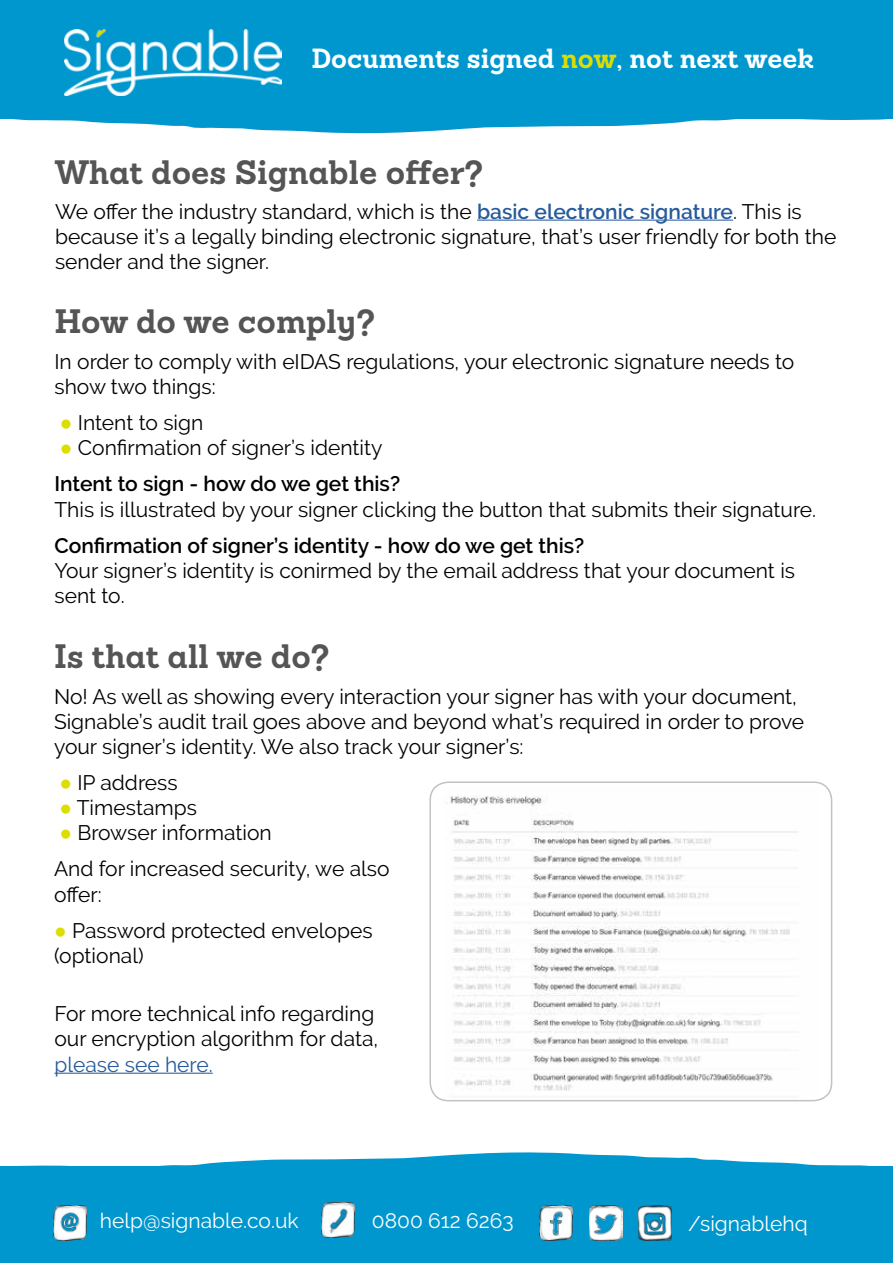
<style>
.page{position:relative;width:893px;height:1263px;background:#fff}
.page>*{position:absolute;margin:0;border:0;box-sizing:border-box;transform-origin:0 0}
.t1{font:700 33px "Sanchez";color:#565555}
.t2{font:700 27px "Sanchez";color:#fff}
.t3{font:21px/25.2px "Raleway";color:#000}
.t4{font:600 21px "Raleway";color:#000}
.t5{font:21px "Raleway";color:#fff}
.t6{font:21px "Raleway";color:#275b9b}
.s1{color:#dedd00}
.s2{font-weight:600;color:#275b9b}
.s3{font-family:"Trebuchet MS";color:#dedd00}
.s4{font-weight:600}
</style>
<div class="page">
<img style="left:446px;top:796px;width:352px;height:295px">
<div style="left:429px;top:781px;width:403px;height:320px;border:2px solid #c3c2c2;border-radius:18px"></div>
<svg style="left:12px;top:119px;width:877px;height:14px"></svg>
<div style="left:0;top:0;width:893px;height:119px;background:#0097ce"></div>
<img style="left:65px;top:30px;width:217px;height:65px">
<hr style="left:477px;top:220px;width:256px;height:1px;background:#275b9b">
<svg style="left:0;top:1152px;width:893px;height:15px"></svg>
<div style="left:0;top:1167px;width:893px;height:96px;background:#0097ce"></div>
<img style="left:540px;top:1206px;width:33px;height:34px">
<img style="left:54px;top:1206px;width:33px;height:34px">
<img style="left:639px;top:1206px;width:33px;height:34px">
<img style="left:589px;top:1206px;width:33px;height:34px">
<img style="left:321px;top:1203px;width:33px;height:34px">
<hr style="left:54px;top:1073px;width:159px;height:1px;background:#275b9b">
<p class="t2" style="left:311px;top:40px;width:504px">Documents signed <span class="s1">now</span>, not next week</p>
<h1 class="t1" style="left:55px;top:149px;width:430px">What does Signable offer?</h1>
<p class="t3" style="left:55px;top:198px;width:783px">We offer the industry standard, which is the <span class="s2">basic electronic signature</span>. This is because it’s a legally binding electronic signature, that’s user friendly for both the sender and the signer.</p>
<h1 class="t1" style="left:54px;top:299px;width:322px">How do we comply?</h1>
<p class="t3" style="left:54px;top:349px;width:741px">In order to comply with eIDAS regulations, your electronic signature needs to show two things:</p>
<p class="t3" style="left:60px;top:410px;width:145px"><span class="s3">●</span> Intent to sign</p>
<p class="t3" style="left:54px;top:430px;width:347px;line-height:36px"><span class="s3">●</span> Confirmation of signer’s identity<br><span class="s4">Intent to sign - how do we get this?</span></p>
<p class="t3" style="left:54px;top:497px;width:763px">This is illustrated by your signer clicking the button that submits their signature.</p>
<p class="t4" style="left:54px;top:533px;width:531px">Confirmation of signer’s identity - how do we get this?</p>
<p class="t3" style="left:54px;top:558px;width:742px">Your signer’s identity is conirmed by the email address that your document is sent to.</p>
<h1 class="t1" style="left:54px;top:633px;width:277px">Is that all we do?</h1>
<p class="t3" style="left:54px;top:683px;width:752px">No! As well as showing every interaction your signer has with your document,<br>Signable’s audit trail goes above and beyond what’s required in order to prove your signer’s identity. We also track your signer’s:</p>
<p class="t3" style="left:59px;top:770px;width:120px"><span class="s3">●</span> IP address</p>
<p class="t3" style="left:59px;top:795px;width:139px"><span class="s3">●</span> Timestamps</p>
<p class="t3" style="left:54px;top:815px;width:337px;line-height:36px"><span class="s3">●</span> Browser information<br>And for increased security, we also</p>
<p class="t3" style="left:54px;top:881px;width:49px">offer:</p>
<p class="t3" style="left:54px;top:917px;width:320px"><span class="s3">●</span> Password protected envelopes (optional)</p>
<p class="t3" style="left:54px;top:1001px;width:325px">For more technical info regarding our encryption algorithm for data,</p>
<p class="t6" style="left:54px;top:1052px;width:160px">please see here.</p>
<p class="t5" style="left:100px;top:1209px;width:200px">help@signable.co.uk</p>
<p class="t5" style="left:372px;top:1209px;width:143px">0800 612 6263</p>
<p class="t5" style="left:688px;top:1211px;width:121px">/signablehq</p>
</div>
